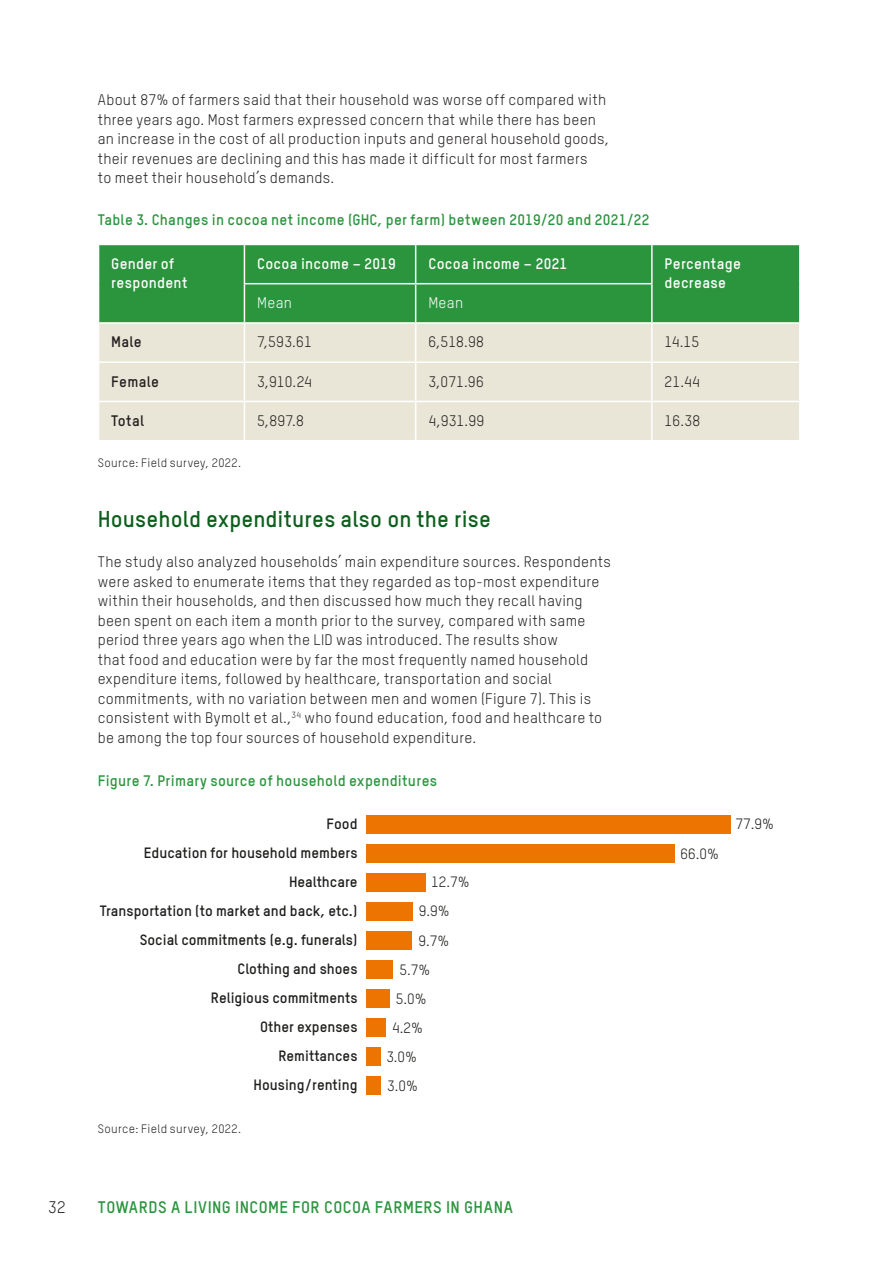
<style>
.page{position:relative;width:893px;height:1263px;background:#fff}
.page>*{position:absolute;margin:0;border:0;box-sizing:border-box;transform-origin:0 0}
.Header_2{font:700 22.5px "Oxfam TSTARPRO";letter-spacing:.005em;color:#0e5f1e}
.t1{font:700 16.5px "Oxfam TSTARPRO";letter-spacing:.03em;color:#2b953e}
.t2{font:16.5px "Oxfam TSTARPRO";color:#231f20}
.Body_copy{font:15px/19.5px "Oxfam TSTARPRO";letter-spacing:.015em;color:#231f20}
.Figure_heading{font:700 15px "Oxfam TSTARPRO";letter-spacing:.015em;color:#2b953e}
.Body_copy-2{font:700 15px/19.5px "Oxfam TSTARPRO";letter-spacing:.015em;color:#fff}
.Body_copy-3{font:700 15px "Oxfam TSTARPRO";letter-spacing:.02em;color:#231f20}
.Body_copy-4{font:15px "Oxfam TSTARPRO";letter-spacing:.015em;color:#fff}
.t3{font:700 14.7px "Oxfam TSTARPRO";color:#1d1d1b}
.t4{font:14.7px "Oxfam TSTARPRO";color:#1d1d1b}
.Small_print{font:12px "Oxfam TSTARPRO";letter-spacing:.03em;color:#231f20}
</style>
<div class="page">
<div style="left:99px;top:245px;width:700px;height:77px;background:#2b953e"></div>
<div style="left:99px;top:324px;width:700px;height:116px;background:#eae6d7"></div>
<hr style="left:244px;top:245px;width:1px;height:38px;background:#fff">
<hr style="left:415px;top:245px;width:1px;height:38px;background:#fff">
<hr style="left:651px;top:245px;width:2px;height:38px;background:#fff">
<hr style="left:244px;top:283px;width:172px;height:1px;background:#fff">
<hr style="left:244px;top:284px;width:1px;height:38px;background:#fff">
<hr style="left:416px;top:283px;width:237px;height:1px;background:#fff">
<hr style="left:415px;top:284px;width:1px;height:38px;background:#fff">
<hr style="left:651px;top:284px;width:2px;height:38px;background:#fff">
<hr style="left:244px;top:324px;width:1px;height:37px;background:#fff">
<hr style="left:415px;top:324px;width:1px;height:37px;background:#fff">
<hr style="left:651px;top:324px;width:2px;height:37px;background:#fff">
<hr style="left:98px;top:361px;width:146px;height:2px;background:#fff">
<hr style="left:244px;top:361px;width:172px;height:2px;background:#fff">
<hr style="left:244px;top:363px;width:1px;height:38px;background:#fff">
<hr style="left:416px;top:361px;width:236px;height:2px;background:#fff">
<hr style="left:415px;top:363px;width:1px;height:38px;background:#fff">
<hr style="left:652px;top:361px;width:149px;height:2px;background:#fff">
<hr style="left:651px;top:363px;width:2px;height:38px;background:#fff">
<hr style="left:98px;top:401px;width:146px;height:1px;background:#fff">
<hr style="left:244px;top:401px;width:172px;height:1px;background:#fff">
<hr style="left:244px;top:402px;width:1px;height:38px;background:#fff">
<hr style="left:416px;top:401px;width:236px;height:1px;background:#fff">
<hr style="left:415px;top:402px;width:1px;height:38px;background:#fff">
<hr style="left:652px;top:401px;width:149px;height:1px;background:#fff">
<hr style="left:651px;top:402px;width:2px;height:38px;background:#fff">
<div style="left:366px;top:815px;width:365px;height:18px;background:#ee7402"></div>
<div style="left:366px;top:844px;width:309px;height:18px;background:#ee7402"></div>
<div style="left:366px;top:873px;width:60px;height:18px;background:#ee7402"></div>
<div style="left:366px;top:902px;width:47px;height:19px;background:#ee7402"></div>
<div style="left:366px;top:931px;width:46px;height:19px;background:#ee7402"></div>
<div style="left:366px;top:960px;width:27px;height:19px;background:#ee7402"></div>
<div style="left:366px;top:989px;width:24px;height:19px;background:#ee7402"></div>
<div style="left:366px;top:1018px;width:20px;height:19px;background:#ee7402"></div>
<div style="left:366px;top:1048px;width:14px;height:18px;background:#ee7402"></div>
<div style="left:366px;top:1077px;width:14px;height:18px;background:#ee7402"></div>
<p class="Body_copy" style="left:98px;top:90px;width:513px">About 87% of farmers said that their household was worse off compared with three years ago. Most farmers expressed concern that while there has been an increase in the cost of all production inputs and general household goods, their revenues are declining and this has made it difficult for most farmers<br>to meet their household’s demands.</p>
<p class="Figure_heading" style="left:98px;top:210px;width:553px">Table 3. Changes in cocoa net income (GHC, per farm) between 2019/20 and 2021/22</p>
<p class="Body_copy-2" style="left:111px;top:253px;width:78px">Gender of respondent</p>
<p class="Body_copy-2" style="left:257px;top:253px;width:140px">Cocoa income – 2019</p>
<p class="Body_copy-2" style="left:428px;top:253px;width:140px">Cocoa income – 2021</p>
<p class="Body_copy-2" style="left:665px;top:253px;width:78px">Percentage decrease</p>
<p class="Body_copy-4" style="left:257px;top:294px;width:36px">Mean</p>
<p class="Body_copy-4" style="left:428px;top:294px;width:36px">Mean</p>
<p class="Body_copy-3" style="left:111px;top:332px;width:32px">Male</p>
<p class="Body_copy" style="left:257px;top:332px;width:56px">7,593.61</p>
<p class="Body_copy" style="left:428px;top:332px;width:57px">6,518.98</p>
<p class="Body_copy" style="left:665px;top:332px;width:36px">14.15</p>
<p class="Body_copy-3" style="left:111px;top:372px;width:49px">Female</p>
<p class="Body_copy" style="left:257px;top:371px;width:56px">3,910.24</p>
<p class="Body_copy" style="left:428px;top:371px;width:57px">3,071.96</p>
<p class="Body_copy" style="left:665px;top:371px;width:37px">21.44</p>
<p class="Body_copy-3" style="left:111px;top:411px;width:34px">Total</p>
<p class="Body_copy" style="left:257px;top:411px;width:48px">5,897.8</p>
<p class="Body_copy" style="left:428px;top:411px;width:57px">4,931.99</p>
<p class="Body_copy" style="left:665px;top:411px;width:37px">16.38</p>
<p class="Small_print" style="left:98px;top:455px;width:145px">Source: Field survey, 2022.</p>
<p class="Header_2" style="left:98px;top:504px;width:395px">Household expenditures also on the rise</p>
<p class="Body_copy" style="left:98px;top:552px;width:515px">The study also analyzed households’ main expenditure sources. Respondents were asked to enumerate items that they regarded as top-most expenditure within their households, and then discussed how much they recall having been spent on each item a month prior to the survey, compared with same period three years ago when the LID was introduced. The results show<br>that food and education were by far the most frequently named household expenditure items, followed by healthcare, transportation and social commitments, with no variation between men and women (Figure 7). This is consistent with Bymolt et al.,<sup>34</sup> who found education, food and healthcare to be among the top four sources of household expenditure.</p>
<p class="Figure_heading" style="left:98px;top:772px;width:341px">Figure 7. Primary source of household expenditures</p>
<p class="t3" style="left:327px;top:814px;width:32px">Food</p>
<p class="t4" style="left:735px;top:815px;width:40px">77.9%</p>
<p class="t4" style="left:681px;top:845px;width:40px">66.0%</p>
<p class="t4" style="left:431px;top:873px;width:40px">12.7%</p>
<p class="t4" style="left:419px;top:902px;width:32px">9.9%</p>
<p class="t4" style="left:418px;top:931px;width:32px">9.7%</p>
<p class="t4" style="left:399px;top:961px;width:32px">5.7%</p>
<p class="t4" style="left:396px;top:989px;width:32px">5.0%</p>
<p class="t4" style="left:392px;top:1019px;width:32px">4.2%</p>
<p class="t4" style="left:386px;top:1048px;width:32px">3.0%</p>
<p class="t4" style="left:387px;top:1076px;width:32px">3.0%</p>
<p class="t3" style="left:144px;top:843px;width:215px">Education for household members</p>
<p class="t3" style="left:289px;top:872px;width:70px">Healthcare</p>
<p class="t3" style="left:100px;top:901px;width:259px">Transportation (to market and back, etc.)</p>
<p class="t3" style="left:140px;top:930px;width:219px">Social commitments (e.g. funerals)</p>
<p class="t3" style="left:238px;top:959px;width:121px">Clothing and shoes</p>
<p class="t3" style="left:211px;top:988px;width:148px">Religious commitments</p>
<p class="t3" style="left:260px;top:1017px;width:99px">Other expenses</p>
<p class="t3" style="left:278px;top:1047px;width:81px">Remittances</p>
<p class="t3" style="left:254px;top:1076px;width:105px">Housing/renting</p>
<p class="Small_print" style="left:98px;top:1122px;width:145px">Source: Field survey, 2022.</p>
<p class="t2" style="left:48px;top:1197px;width:19px">32</p>
<p class="t1" style="left:98px;top:1196px;width:417px">TOWARDS A LIVING INCOME FOR COCOA FARMERS IN GHANA</p>
</div>
